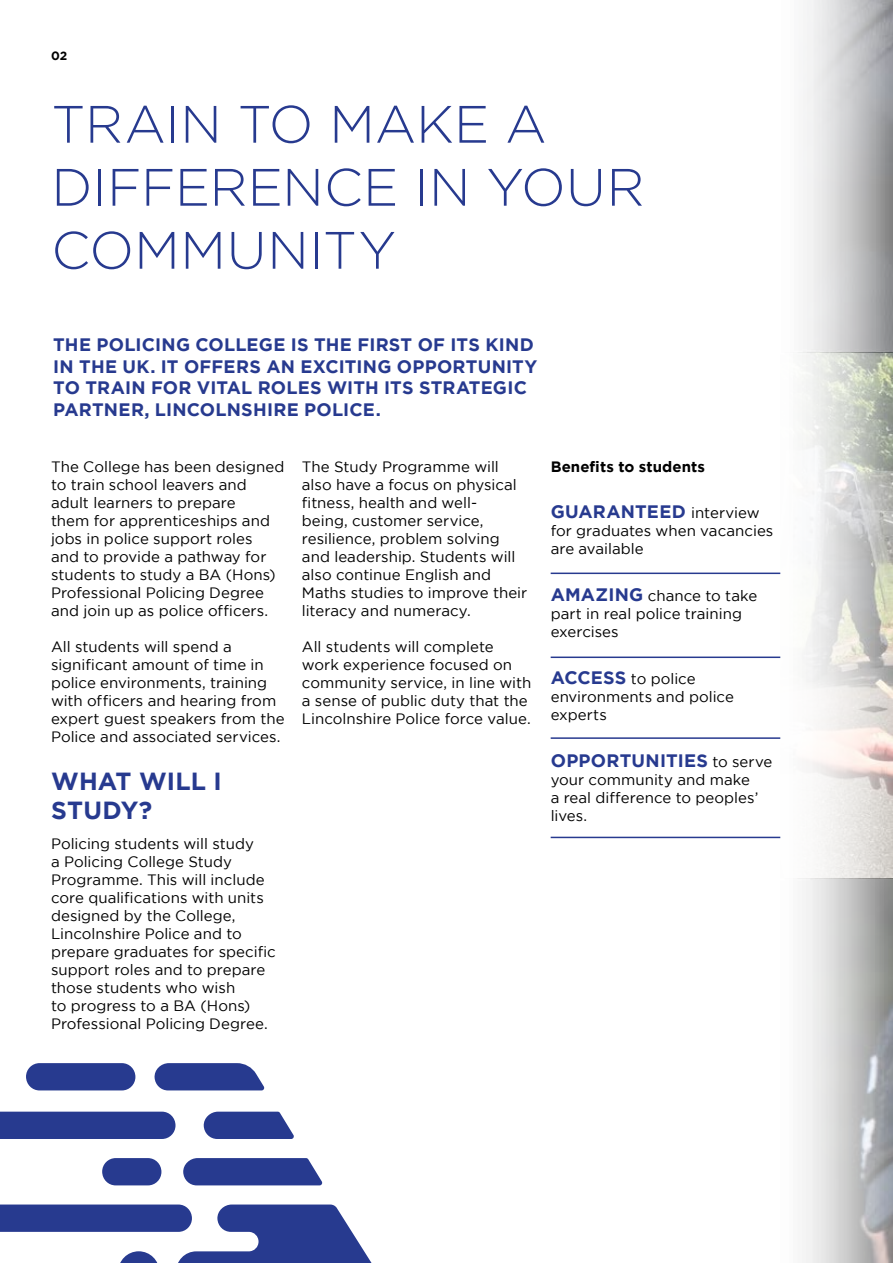
<style>
.page{position:relative;width:893px;height:1263px;background:#fff}
.page>*{position:absolute;margin:0;border:0;box-sizing:border-box;transform-origin:0 0}
.t1{font:300 52.5px/63px "Gotham";letter-spacing:.005em;color:#273a8f}
.t2{font:700 24.75px/29.7px "Gotham";letter-spacing:.005em;color:#273a8f}
.t3{font:700 18px/21.6px "Gotham";letter-spacing:.015em;color:#273a8f}
.t4{font:15px/18px "Gotham";color:#000}
.t5{font:700 15px "Gotham";letter-spacing:.005em;color:#000}
.t6{font:700 12px "Gotham";color:#000}
.s1{font-weight:400;font-size:15px;color:#000}
.s2{font-weight:700;font-size:18px;color:#273a8f}
</style>
<div class="page">
<img style="left:769px;top:0;width:124px;height:1263px">
<svg style="left:154px;top:1063px;width:111px;height:27px;background:#3e4f9b"></svg>
<svg style="left:183px;top:1158px;width:140px;height:27px;background:#374997"></svg>
<svg style="left:203px;top:1112px;width:91px;height:27px;background:#3f509b"></svg>
<div style="left:26px;top:1063px;width:109px;height:27px;background:#273a8f;border-radius:13px"></div>
<div style="left:0;top:1112px;width:175px;height:27px;background:#273a8f"></div>
<div style="left:102px;top:1158px;width:59px;height:27px;background:#273a8f;border-radius:13px"></div>
<svg style="left:0;top:1204px;width:372px;height:59px"></svg>
<hr style="left:551px;top:573px;width:229px;height:1px;background:#273a8f">
<hr style="left:551px;top:656px;width:229px;height:2px;background:#273a8f">
<hr style="left:551px;top:737px;width:229px;height:2px;background:#273a8f">
<hr style="left:551px;top:837px;width:229px;height:1px;background:#273a8f">
<p class="t6" style="left:51px;top:49px;width:18px">02</p>
<h1 class="t1" style="left:51px;top:92px;width:595px">TRAIN TO MAKE A<br>DIFFERENCE IN YOUR<br>COMMUNITY</h1>
<p class="t3" style="left:53px;top:334px;width:486px">THE POLICING COLLEGE IS THE FIRST OF ITS KIND IN THE UK. IT OFFERS AN EXCITING OPPORTUNITY TO TRAIN FOR VITAL ROLES WITH ITS STRATEGIC PARTNER, LINCOLNSHIRE POLICE.</p>
<p class="t4" style="left:51px;top:457px;width:235px">The College has been designed to train school leavers and adult learners to prepare<br>them for apprenticeships and jobs in police support roles and to provide a pathway for students to study a BA (Hons)<br>Professional Policing Degree and join up as police officers.</p>
<p class="t4" style="left:51px;top:637px;width:235px">All students will spend a significant amount of time in police environments, training with officers and hearing from expert guest speakers from the<br>Police and associated services.</p>
<h2 class="t2" style="left:51px;top:765px;width:172px">WHAT WILL I<br>STUDY?</h2>
<p class="t4" style="left:51px;top:834px;width:226px">Policing students will study<br>a Policing College Study<br>Programme. This will include core qualifications with units designed by the College,<br>Lincolnshire Police and to prepare graduates for specific support roles and to prepare those students who wish<br>to progress to a BA (Hons)<br>Professional Policing Degree.</p>
<p class="t4" style="left:302px;top:457px;width:227px">The Study Programme will also have a focus on physical fitness, health and well-<br>being, customer service, resilience, problem solving and leadership. Students will also continue English and<br>Maths studies to improve their literacy and numeracy.</p>
<p class="t4" style="left:302px;top:637px;width:231px">All students will complete work experience focused on community service, in line with a sense of public duty that the<br>Lincolnshire Police force value.</p>
<p class="t5" style="left:551px;top:458px;width:156px">Benefits to students</p>
<p class="t3" style="left:551px;top:500px;width:210px">GUARANTEED <span class="s1">interview</span></p>
<p class="t4" style="left:551px;top:522px;width:224px">for graduates when vacancies are available</p>
<p class="t4" style="left:551px;top:587px;width:208px"><span class="s2">AMAZING</span> chance to take part in real police training exercises</p>
<p class="t4" style="left:551px;top:670px;width:185px"><span class="s2">ACCESS</span> to police environments and police experts</p>
<p class="t3" style="left:551px;top:750px;width:223px">OPPORTUNITIES <span class="s1">to serve</span></p>
<p class="t4" style="left:551px;top:771px;width:209px">your community and make a real difference to peoples’ lives.</p>
</div>
